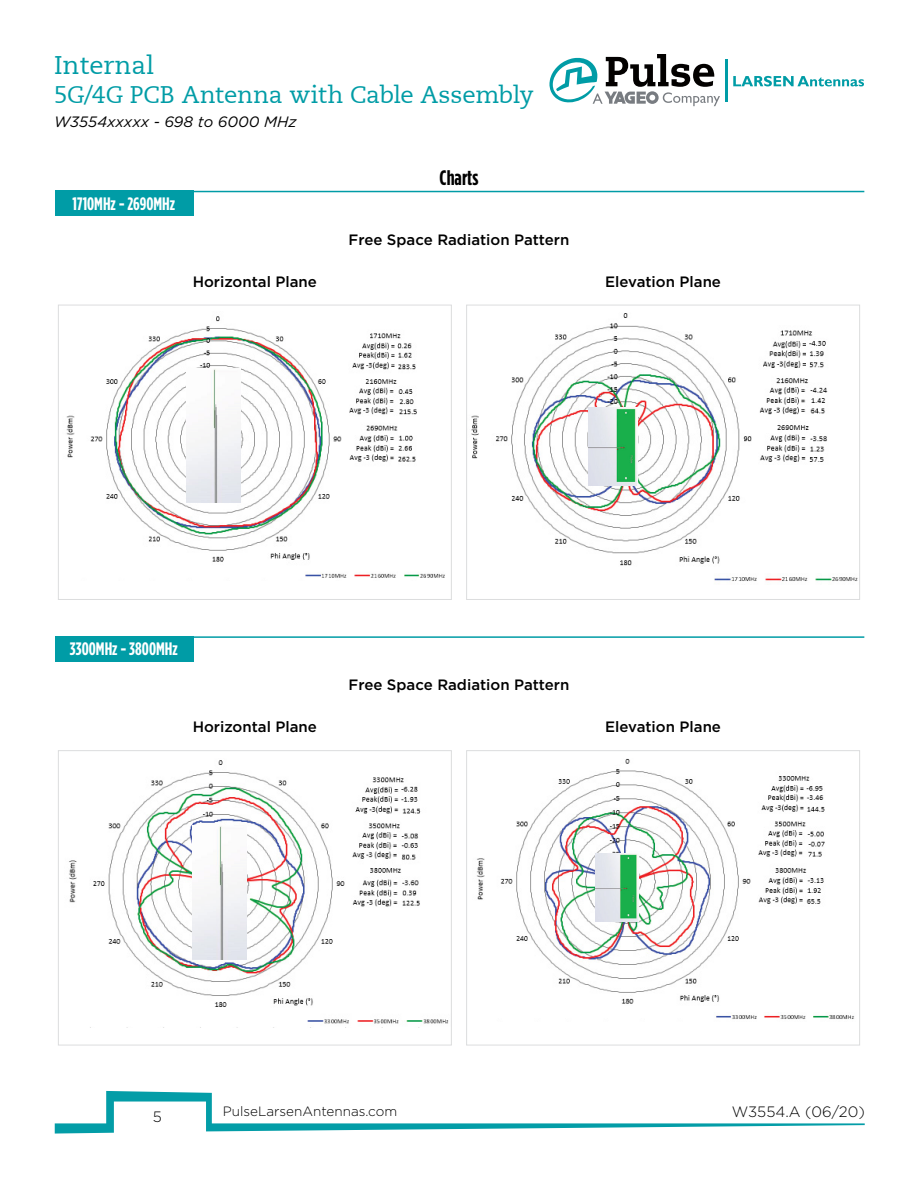
<style>
.page{position:relative;width:918px;height:1188px;background:#fff}
.page>*{position:absolute;margin:0;border:0;box-sizing:border-box;transform-origin:0 0}
.t1{font:25.5px "Caecilia LT";color:#009ca6}
.t2{font:24px "Caecilia LT";letter-spacing:-.01em;color:#009ca6}
.t3{font:700 21px "Gotham Condensed";color:#000}
.t4{font:700 18px "Gotham Condensed";color:#fff}
.t5{font:500 15px "Gotham";color:#000}
.t6{font:italic 15px "Gotham";color:#000}
.t7{font:300 15px "Gotham";color:#000}
.t8{font:300 13.5px "Gotham";color:#000}
</style>
<div class="page">
<svg style="left:549px;top:54px;width:171px;height:52px"></svg>
<svg style="left:733px;top:76px;width:131px;height:10px"></svg>
<hr style="left:725px;top:59px;width:3px;height:43px;background:#009ca6">
<svg style="left:55px;top:1091px;width:810px;height:43px"></svg>
<div style="left:56px;top:191px;width:138px;height:25px;background:#009ca6"></div>
<div style="left:56px;top:636px;width:138px;height:26px;background:#009ca6"></div>
<hr style="left:56px;top:191px;width:808px;height:1px;background:#009ca6">
<hr style="left:56px;top:636px;width:808px;height:2px;background:#009ca6">
<img style="left:66px;top:316px;width:379px;height:262px">
<img style="left:187px;top:368px;width:54px;height:134px">
<div style="left:58px;top:305px;width:394px;height:295px;border:1px solid #dcddde"></div>
<img style="left:471px;top:313px;width:387px;height:269px">
<img style="left:589px;top:407px;width:48px;height:78px">
<div style="left:466px;top:305px;width:394px;height:295px;border:1px solid #dcddde"></div>
<img style="left:69px;top:760px;width:380px;height:264px">
<img style="left:193px;top:826px;width:53px;height:134px">
<div style="left:58px;top:750px;width:394px;height:295px;border:1px solid #dcddde"></div>
<img style="left:477px;top:758px;width:377px;height:261px">
<img style="left:596px;top:853px;width:43px;height:68px">
<div style="left:466px;top:750px;width:394px;height:295px;border:1px solid #dcddde"></div>
<h1 class="t1" style="left:54px;top:50px;width:102px">Internal</h1>
<h2 class="t2" style="left:54px;top:80px;width:481px">5G/4G PCB Antenna with Cable Assembly</h2>
<p class="t6" style="left:54px;top:112px;width:244px">W3554xxxxx - 698 to 6000 MHz</p>
<p class="t4" style="left:73px;top:193px;width:104px">1710MHz - 2690MHz</p>
<h3 class="t3" style="left:440px;top:165px;width:40px">Charts</h3>
<p class="t5" style="left:349px;top:230px;width:222px">Free Space Radiation Pattern</p>
<p class="t5" style="left:193px;top:272px;width:126px">Horizontal Plane</p>
<p class="t5" style="left:605px;top:272px;width:117px">Elevation Plane</p>
<p class="t4" style="left:70px;top:638px;width:109px">3300MHz - 3800MHz</p>
<p class="t5" style="left:349px;top:675px;width:222px">Free Space Radiation Pattern</p>
<p class="t5" style="left:193px;top:717px;width:126px">Horizontal Plane</p>
<p class="t5" style="left:605px;top:717px;width:117px">Elevation Plane</p>
<p class="t7" style="left:153px;top:1107px;width:11px">5</p>
<p class="t7" style="left:732px;top:1103px;width:135px">W3554.A (06/20)</p>
<p class="t8" style="left:223px;top:1103px;width:176px">PulseLarsenAntennas.com</p>
</div>
